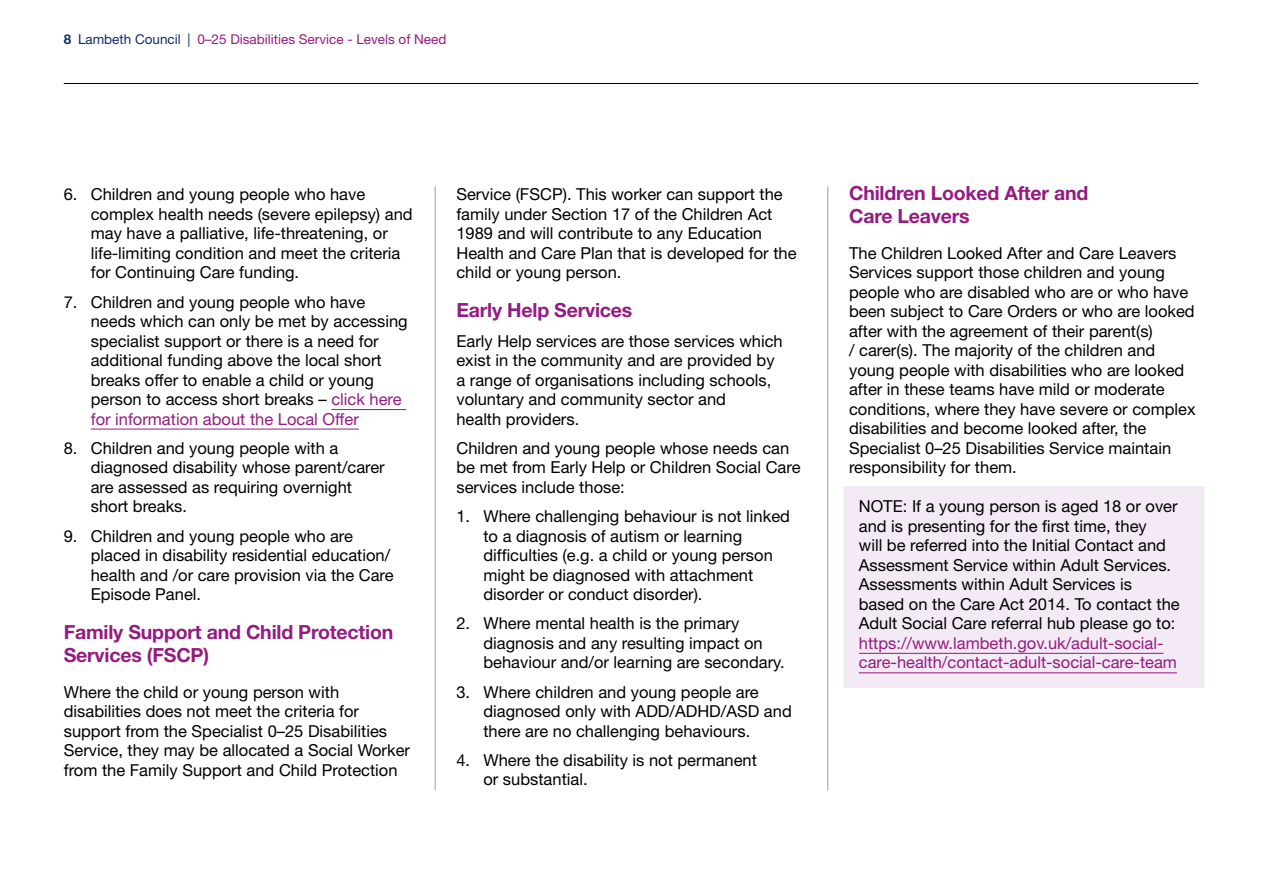
<style>
.page{position:relative;width:1263px;height:893px;background:#fff}
.page>*{position:absolute;margin:0;border:0;box-sizing:border-box;transform-origin:0 0}
.Heading_02{font:700 19.5px/22.5px "Helvetica Neue LT Pro";letter-spacing:-.01em;color:#951b81}
.Text_11_13pt{font:16.5px/19.5px "Helvetica Neue LT Pro";color:#000}
.Numbered_bullets{font:16.5px/19.5px "Helvetica Neue LT Pro";color:#000}
.t1{font:13.5px "Helvetica Neue LT Pro";color:#951b81}
.s1{font-weight:700;color:#102d69}
.s2{color:#102d69}
.s3{color:#951b81}
</style>
<div class="page">
<hr style="left:331px;top:409px;width:75px;height:1px;background:#951b81">
<hr style="left:91px;top:429px;width:268px;height:1px;background:#951b81">
<div style="left:844px;top:486px;width:360px;height:202px;background:#f3eaf5"></div>
<hr style="left:859px;top:653px;width:304px;height:1px;background:#951b81">
<hr style="left:859px;top:672px;width:318px;height:1px;background:#951b81">
<hr style="left:435px;top:186px;width:1px;height:604px;background:#9d9d9c">
<hr style="left:827px;top:186px;width:1px;height:604px;background:#9d9d9c">
<hr style="left:64px;top:83px;width:1134px;height:1px;background:#000">
<p class="t1" style="left:64px;top:31px;width:384px"><span class="s1">8</span> <span class="s2">Lambeth Council |</span> 0–25 Disabilities Service - Levels of Need</p>
<p class="Numbered_bullets" style="left:91px;top:184px;width:323px;text-indent:-27px">6. Children and young people who have complex health needs (severe epilepsy) and may have a palliative, life-threatening, or life-limiting condition and meet the criteria for Continuing Care funding.</p>
<p class="Numbered_bullets" style="left:91px;top:292px;width:318px;text-indent:-27px">7. Children and young people who have needs which can only be met by accessing specialist support or there is a need for additional funding above the local short breaks offer to enable a child or young person to access short breaks – <span class="s3">click here for information about the Local Offer</span></p>
<p class="Numbered_bullets" style="left:91px;top:438px;width:295px;text-indent:-27px">8. Children and young people with a diagnosed disability whose parent/carer are assessed as requiring overnight short breaks.</p>
<p class="Numbered_bullets" style="left:91px;top:526px;width:304px;text-indent:-27px">9. Children and young people who are placed in disability residential education/ health and /or care provision via the Care Episode Panel.</p>
<h3 class="Heading_02" style="left:64px;top:620px;width:331px">Family Support and Child Protection<br>Services (FSCP)</h3>
<p class="Text_11_13pt" style="left:64px;top:682px;width:348px">Where the child or young person with disabilities does not meet the criteria for support from the Specialist 0–25 Disabilities Service, they may be allocated a Social Worker from the Family Support and Child Protection</p>
<p class="Text_11_13pt" style="left:456px;top:184px;width:342px">Service (FSCP). This worker can support the family under Section 17 of the Children Act 1989 and will contribute to any Education Health and Care Plan that is developed for the child or young person.</p>
<h3 class="Heading_02" style="left:456px;top:299px;width:177px">Early Help Services</h3>
<p class="Text_11_13pt" style="left:456px;top:331px;width:328px">Early Help services are those services which exist in the community and are provided by a range of organisations including schools, voluntary and community sector and<br>health providers.</p>
<p class="Text_11_13pt" style="left:456px;top:438px;width:346px">Children and young people whose needs can be met from Early Help or Children Social Care services include those:</p>
<p class="Numbered_bullets" style="left:483px;top:506px;width:308px;text-indent:-27px">1. Where challenging behaviour is not linked to a diagnosis of autism or learning difficulties (e.g. a child or young person might be diagnosed with attachment disorder or conduct disorder).</p>
<p class="Numbered_bullets" style="left:483px;top:613px;width:303px;text-indent:-27px">2. Where mental health is the primary diagnosis and any resulting impact on behaviour and/or learning are secondary.</p>
<p class="Numbered_bullets" style="left:483px;top:682px;width:310px;text-indent:-27px">3. Where children and young people are diagnosed only with ADD/ADHD/ASD and there are no challenging behaviours.</p>
<p class="Numbered_bullets" style="left:483px;top:750px;width:275px;text-indent:-27px">4. Where the disability is not permanent or substantial.</p>
<h3 class="Heading_02" style="left:849px;top:182px;width:241px">Children Looked After and<br>Care Leavers</h3>
<p class="Text_11_13pt" style="left:849px;top:243px;width:348px">The Children Looked After and Care Leavers Services support those children and young people who are disabled who are or who have been subject to Care Orders or who are looked after with the agreement of their parent(s)<br>/ carer(s). The majority of the children and young people with disabilities who are looked after in these teams have mild or moderate conditions, where they have severe or complex disabilities and become looked after, the Specialist 0–25 Disabilities Service maintain responsibility for them.</p>
<p class="Text_11_13pt" style="left:859px;top:496px;width:322px">NOTE: If a young person is aged 18 or over and is presenting for the first time, they<br>will be referred into the Initial Contact and Assessment Service within Adult Services.<br>Assessments within Adult Services is based on the Care Act 2014. To contact the Adult Social Care referral hub please go to: <span class="s3">https://www.lambeth.gov.uk/adult-social&shy;care-health/contact-adult-social-care-team</span></p>
</div>
